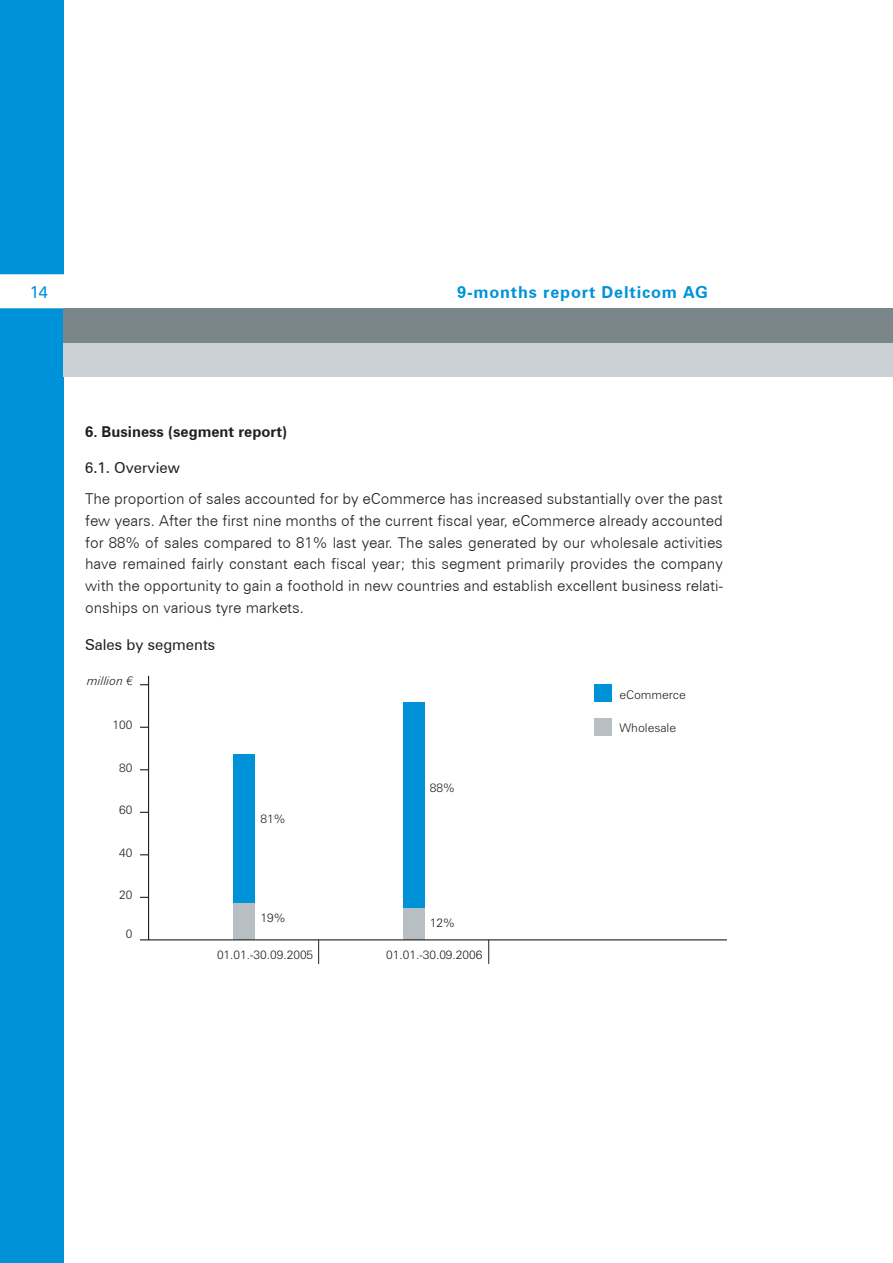
<style>
.page{position:relative;width:893px;height:1263px;background:#fff}
.page>*{position:absolute;margin:0;border:0;box-sizing:border-box;transform-origin:0 0}
.t1{font:700 16.5px "Zurich BT";letter-spacing:.05em;color:#0092d8}
.t2{font:16.5px "Zurich BT";color:#0092d8}
.t3{font:300 15px/21.8px "Zurich BT";color:#231f20;text-align:justify}
.t4{font:15px "Zurich BT";color:#231f20}
.t5{font:700 15px "Zurich BT";color:#231f20}
.t6{font:300 12px "Zurich BT";color:#231f20}
.t7{font:italic 300 12px "Zurich BT";color:#231f20}
.s1{font-family:"Futura BT"}
</style>
<div class="page">
<div style="left:0;top:0;width:64px;height:1263px;background:#0092d8"></div>
<div style="left:64px;top:342px;width:829px;height:34px;background:#cbd1d4"></div>
<div style="left:0;top:274px;width:64px;height:34px;background:#fff"></div>
<div style="left:64px;top:308px;width:829px;height:34px;background:#7b868b"></div>
<div style="left:404px;top:702px;width:21px;height:207px;background:#0092d8"></div>
<div style="left:404px;top:908px;width:21px;height:32px;background:#b7bfc3"></div>
<div style="left:234px;top:902px;width:21px;height:38px;background:#b7bfc3"></div>
<div style="left:234px;top:754px;width:21px;height:148px;background:#0092d8"></div>
<hr style="left:148px;top:676px;width:1px;height:264px;background:#231f20">
<hr style="left:140px;top:939px;width:587px;height:1px;background:#231f20">
<svg style="left:318px;top:940px;width:1px;height:24px"></svg>
<svg style="left:488px;top:940px;width:1px;height:24px"></svg>
<div style="left:594px;top:685px;width:17px;height:17px;background:#0092d8"></div>
<div style="left:594px;top:719px;width:17px;height:17px;background:#b7bfc3"></div>
<p class="t2" style="left:30px;top:282px;width:20px">14</p>
<p class="t1" style="left:457px;top:282px;width:252px">9-months report Delticom AG</p>
<p class="t5" style="left:85px;top:422px;width:204px">6. Business (segment report)</p>
<p class="t4" style="left:85px;top:459px;width:96px">6.1. Overview</p>
<p class="t3" style="left:85px;top:488px;width:639px">The proportion of sales accounted for by eCommerce has increased substantially over the past few years. After the first nine months of the current fiscal year, eCommerce already accounted for 88% of sales compared to 81% last year. The sales generated by our wholesale activities have remained fairly constant each fiscal year; this segment primarily provides the company with the opportunity to gain a foothold in new countries and establish excellent business relati&shy;onships on various tyre markets.</p>
<p class="t4" style="left:85px;top:635px;width:132px">Sales by segments</p>
<p class="t7" style="left:87px;top:674px;width:48px">million <span class="s1">€</span></p>
<p class="t6" style="left:113px;top:717px;width:21px">100</p>
<p class="t6" style="left:119px;top:760px;width:15px">80</p>
<p class="t6" style="left:119px;top:802px;width:15px">60</p>
<p class="t6" style="left:119px;top:845px;width:15px">40</p>
<p class="t6" style="left:119px;top:888px;width:15px">20</p>
<p class="t6" style="left:126px;top:927px;width:8px">0</p>
<p class="t6" style="left:260px;top:812px;width:26px">81%</p>
<p class="t6" style="left:260px;top:911px;width:26px">19%</p>
<p class="t6" style="left:430px;top:780px;width:26px">88%</p>
<p class="t6" style="left:430px;top:915px;width:26px">12%</p>
<p class="t6" style="left:217px;top:947px;width:98px">01.01.-30.09.2005</p>
<p class="t6" style="left:386px;top:947px;width:98px">01.01.-30.09.2006</p>
<p class="t6" style="left:619px;top:687px;width:68px">eCommerce</p>
<p class="t6" style="left:619px;top:720px;width:58px">Wholesale</p>
</div>
